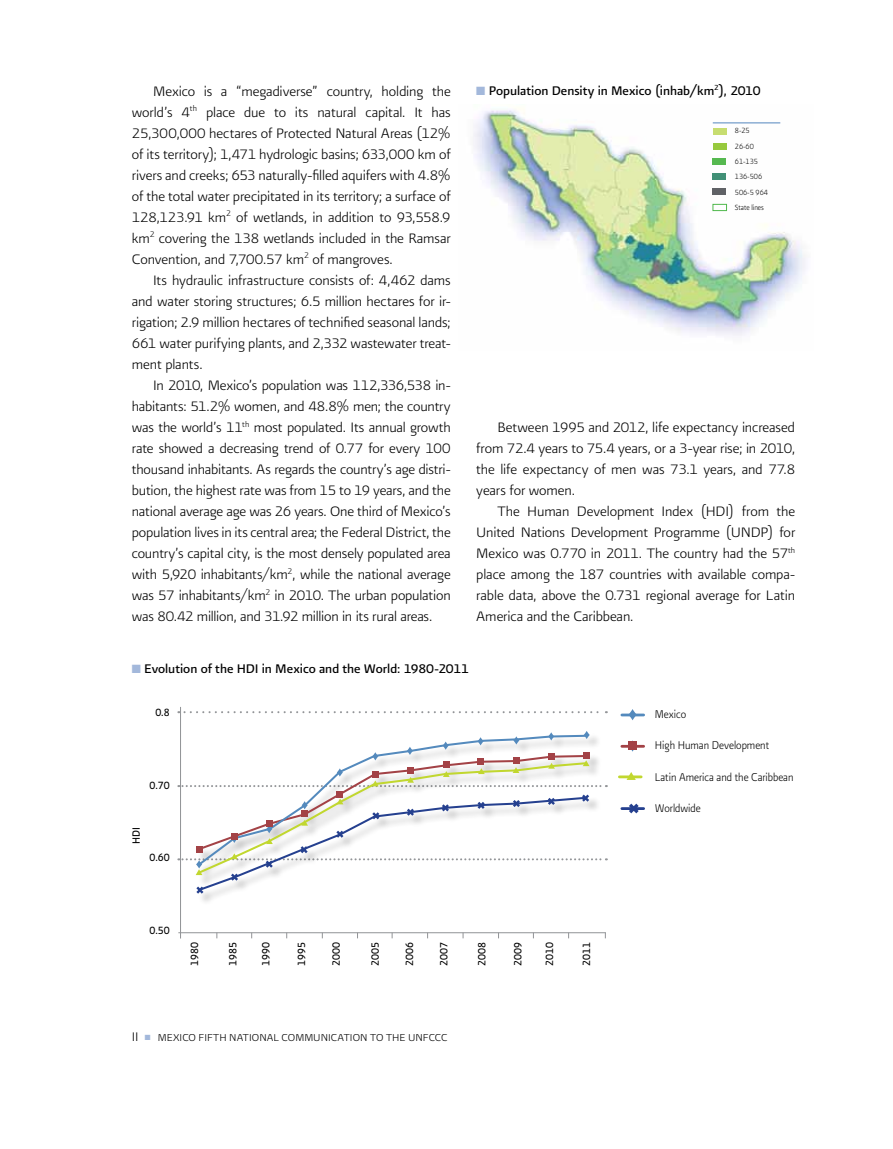
<style>
.page{position:relative;width:893px;height:1149px;background:#fff}
.page>*{position:absolute;margin:0;border:0;box-sizing:border-box;transform-origin:0 0}
.t1{font:16.5px/21px "Presidencia Fina";letter-spacing:-.005em;color:#000;text-align:justify}
.t2{font:15px "Presidencia Base";letter-spacing:-.005em;color:#000}
.t3{font:13.5px "Presidencia Fina";color:#000;scale:.9 1}
.t4{font:12.6px "Presidencia Base";color:#000;scale:.9 1}
.t5{font:12px "Presidencia Fina";letter-spacing:.005em;color:#000}
.t6{font:9px/15.3px "Presidencia Fina";color:#000;scale:.9 1}
.s1{color:#a3b8db}
.s2{font-size:15px}
</style>
<div class="page">
<img style="left:473px;top:110px;width:333px;height:226px">
<div style="left:713px;top:128px;width:13px;height:6px;background:#c7dd70"></div>
<div style="left:713px;top:143px;width:13px;height:6px;background:#97c93d"></div>
<div style="left:712px;top:158px;width:14px;height:7px;background:#56b950"></div>
<div style="left:712px;top:173px;width:14px;height:6px;background:#419076"></div>
<div style="left:712px;top:188px;width:14px;height:6px;background:#606266"></div>
<div style="left:712px;top:204px;width:15px;height:7px;border:1px solid #50b84d"></div>
<hr style="left:713px;top:123px;width:67px;height:1px;background:#5386be">
<svg style="left:628px;top:709px;width:9px;height:11px"></svg>
<svg style="left:628px;top:740px;width:9px;height:11px"></svg>
<svg style="left:629px;top:803px;width:10px;height:10px"></svg>
<hr style="left:622px;top:713px;width:22px;height:3px;background:#548abd">
<hr style="left:622px;top:744px;width:22px;height:3px;background:#a34246">
<hr style="left:619px;top:775px;width:22px;height:3px;background:#c1d72f">
<hr style="left:622px;top:807px;width:22px;height:2px;background:#25408f">
<div style="left:628px;top:741px;width:9px;height:8px;background:#a34246"></div>
<svg style="left:627px;top:772px;width:9px;height:7px"></svg>
<hr style="left:178px;top:931px;width:428px;height:1px;background:#939598">
<svg style="left:178px;top:711px;width:429px;height:2px"></svg>
<hr style="left:180px;top:706px;width:1px;height:232px;background:#939598">
<svg style="left:178px;top:731px;width:429px;height:162px"></svg>
<p class="t1" style="left:132px;top:80px;width:320px;text-indent:21px">Mexico is a “megadiverse” country, holding the world’s 4<sup>th</sup> place due to its natural capital. It has 25,300,000 hectares of Protected Natural Areas (12% of its territory); 1,471 hydrologic basins; 633,000 km of rivers and creeks; 653 naturally-filled aquifers with 4.8% of the total water precipitated in its territory; a surface of 128,123.91 km<sup>2</sup> of wetlands, in addition to 93,558.9 km<sup>2</sup> covering the 138 wetlands included in the Ramsar Convention, and 7,700.57 km<sup>2</sup> of mangroves.</p>
<p class="t1" style="left:132px;top:269px;width:320px;text-indent:21px">Its hydraulic infrastructure consists of: 4,462 dams and water storing structures; 6.5 million hectares for ir&shy;rigation; 2.9 million hectares of technified seasonal lands; 661 water purifying plants, and 2,332 wastewater treat&shy;ment plants.</p>
<p class="t1" style="left:132px;top:374px;width:320px;text-indent:21px">I n 2010, Mexico’s population was 112,336,538 in&shy;habitants: 51.2% women, and 48.8% men; the country was the world’s 11<sup>th</sup> most populated. Its annual growth rate showed a decreasing trend of 0.77 for every 100 thousand inhabitants. As regards the country’s age distri&shy;bution, the highest rate was from 15 to 19 years, and the national average age was 26 years. One third of Mexico’s population lives in its central area; the Federal District, the country’s capital city, is the most densely populated area with 5,920 inhabitants/km<sup>2</sup>, while the national average was 57 inhabitants/km<sup>2</sup> in 2010. The urban population was 80.42 million, and 31.92 million in its rural areas.</p>
<p class="t2" style="left:476px;top:82px;width:286px"><span class="s1">■</span> Population Density in Mexico (inhab/km<sup>2</sup>), 2010</p>
<p class="t6" style="left:735px;top:123px;width:38px">8-25<br>26-60<br>61-135<br>136-506<br>506-5 964<br>State lines</p>
<p class="t1" style="left:476px;top:416px;width:320px;text-indent:21px">Between 1995 and 2012, life expectancy increased from 72.4 years to 75.4 years, or a 3-year rise; in 2010, the life expectancy of men was 73.1 years, and 77.8 years for women.</p>
<p class="t1" style="left:476px;top:500px;width:320px;text-indent:21px">The Human Development I ndex (HDI) from the U nited Nations Development Programme (U NDP) for Mexico was 0.770 in 2011. The country had the 57<sup>th </sup>place among the 187 countries with available compa&shy;rable data, above the 0.731 regional average for Latin America and the Caribbean.</p>
<p class="t2" style="left:132px;top:659px;width:339px"><span class="s1">■</span> Evolution of the HDI in Mexico and the World: 1980-2011</p>
<p class="t4" style="left:155px;top:705px;width:17px">0.8</p>
<p class="t4" style="left:149px;top:777px;width:24px">0.70</p>
<p class="t4" style="left:129px;top:843px;width:20px;rotate:-90deg">HDI</p>
<p class="t4" style="left:149px;top:850px;width:24px">0.60</p>
<p class="t3" style="left:655px;top:706px;width:36px">Mexico</p>
<p class="t3" style="left:655px;top:737px;width:129px">High Human Development</p>
<p class="t3" style="left:655px;top:769px;width:156px">Latin America and the Caribbean</p>
<p class="t3" style="left:655px;top:800px;width:53px">Worldwide</p>
<p class="t4" style="left:149px;top:922px;width:24px">0.50</p>
<p class="t4" style="left:187px;top:965px;width:28px;rotate:-90deg">1980</p>
<p class="t4" style="left:225px;top:965px;width:28px;rotate:-90deg">1985</p>
<p class="t4" style="left:259px;top:965px;width:28px;rotate:-90deg">1990</p>
<p class="t4" style="left:294px;top:965px;width:28px;rotate:-90deg">1995</p>
<p class="t4" style="left:329px;top:965px;width:28px;rotate:-90deg">2000</p>
<p class="t4" style="left:368px;top:965px;width:28px;rotate:-90deg">2005</p>
<p class="t4" style="left:402px;top:965px;width:28px;rotate:-90deg">2006</p>
<p class="t4" style="left:436px;top:965px;width:28px;rotate:-90deg">2007</p>
<p class="t4" style="left:474px;top:965px;width:28px;rotate:-90deg">2008</p>
<p class="t4" style="left:510px;top:965px;width:28px;rotate:-90deg">2009</p>
<p class="t4" style="left:542px;top:965px;width:28px;rotate:-90deg">2010</p>
<p class="t4" style="left:579px;top:965px;width:28px;rotate:-90deg">2011</p>
<p class="t5" style="left:132px;top:1030px;width:170px"><span class="s2">II</span> <span class="s1">■</span> Mexico FIFTH NATI ONAL COMMU</p>
<p class="t5" style="left:321px;top:1030px;width:9px">NICATI</p>
<p class="t5" style="left:353px;top:1030px;width:81px">ON TO THE UNFCCC</p>
</div>
